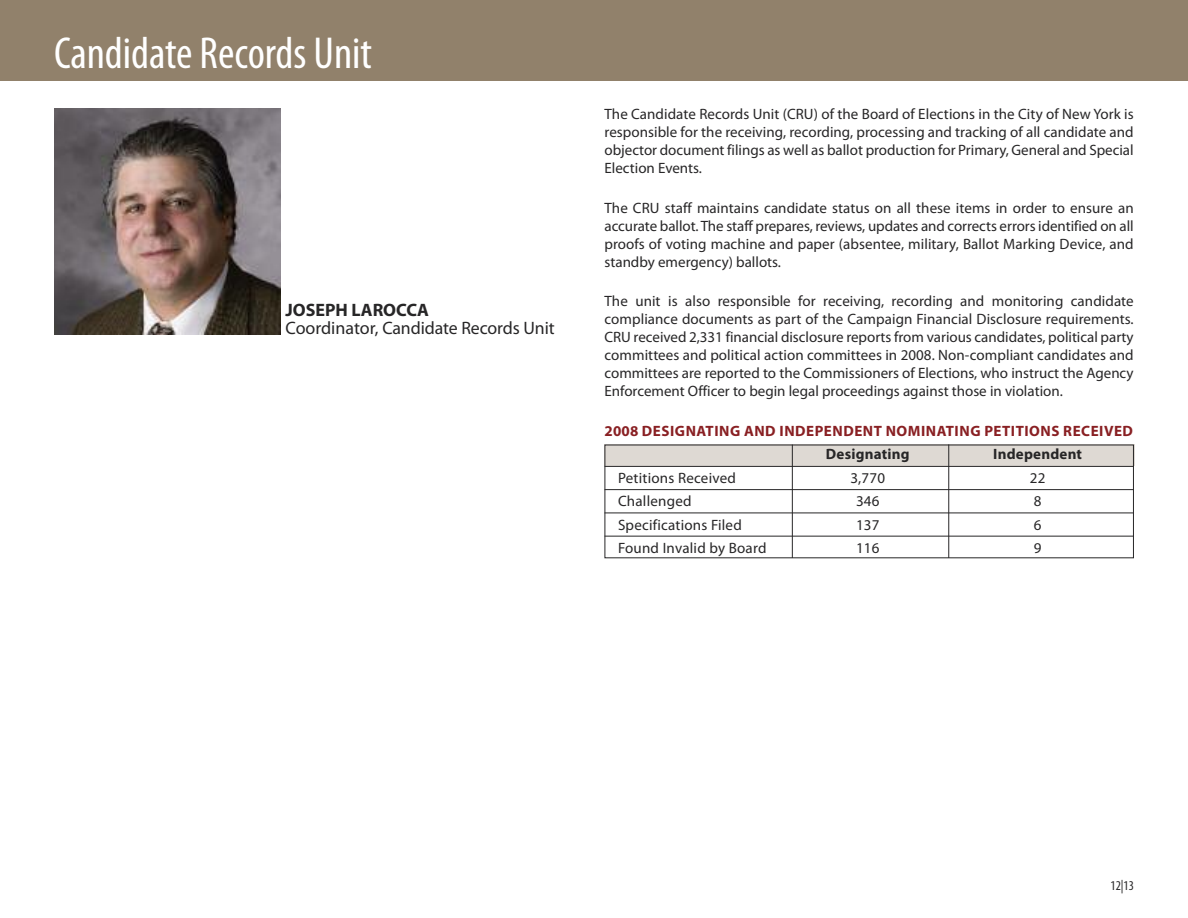
<style>
.page{position:relative;width:1188px;height:918px;background:#fff}
.page>*{position:absolute;margin:0;border:0;box-sizing:border-box;transform-origin:0 0}
.t1{font:condensed 45px "Myriad Pro";color:#fff}
.t2{font:18px "Myriad Pro";letter-spacing:-.005em;color:#272627}
.t3{font:700 18px "Myriad Pro";color:#272627}
.t4{font:15px/18px "Myriad Pro";color:#272627;text-align:justify}
.t5{font:700 15px "Myriad Pro";letter-spacing:.035em;color:#892023}
.t6{font:700 15px "Myriad Pro";letter-spacing:.015em;color:#272627}
.t7{font:condensed 13.5px "Myriad Pro";color:#272627}
</style>
<div class="page">
<div style="left:0;top:0;width:1188px;height:81px;background:#91816b"></div>
<img style="left:54px;top:108px;width:226px;height:226px">
<div style="left:604px;top:444px;width:531px;height:22px;background:#ded9d3"></div>
<hr style="left:792px;top:445px;width:1px;height:113px;background:#272627">
<hr style="left:948px;top:444px;width:1px;height:114px;background:#272627">
<hr style="left:605px;top:466px;width:529px;height:1px;background:#272627">
<hr style="left:605px;top:489px;width:529px;height:1px;background:#272627">
<hr style="left:605px;top:513px;width:529px;height:1px;background:#272627">
<hr style="left:605px;top:536px;width:529px;height:1px;background:#272627">
<h1 class="t1" style="left:54px;top:37px;width:320px">Candidate Records Unit</h1>
<p class="t3" style="left:285px;top:303px;width:145px">JOSEPH LAROCCA</p>
<p class="t2" style="left:285px;top:321px;width:271px">Coordinator, Candidate Records Unit</p>
<p class="t4" style="left:605px;top:106px;width:531px">The Candidate Records Unit (CRU) of the Board of Elections in the City of New York is responsible for the receiving, recording, processing and tracking of all candidate and objector document filings as well as ballot production for Primary, General and Special Election Events.</p>
<p class="t4" style="left:605px;top:200px;width:531px">The CRU staff maintains candidate status on all these items in order to ensure an accurate ballot. The staff prepares, reviews, updates and corrects errors identified on all proofs of voting machine and paper (absentee, military, Ballot Marking Device, and standby emergency) ballots.</p>
<p class="t4" style="left:605px;top:294px;width:531px">The unit is also responsible for receiving, recording and monitoring candidate compliance documents as part of the Campaign Financial Disclosure requirements.<br>CRU received 2,331 financial disclosure reports from various candidates, political party committees and political action committees in 2008. Non-compliant candidates and committees are reported to the Commissioners of Elections, who instruct the Agency Enforcement Officer to begin legal proceedings against those in violation.</p>
<p class="t5" style="left:605px;top:425px;width:530px">2008 DESIGNATING AND INDEPENDENT NOMINATING PETITIONS RECEIVED</p>
<p class="t6" style="left:826px;top:449px;width:85px">Designating</p>
<p class="t6" style="left:993px;top:449px;width:91px">Independent</p>
<p class="t4" style="left:618px;top:470px;width:119px">Petitions Received</p>
<p class="t4" style="left:850px;top:470px;width:36px">3,770</p>
<p class="t4" style="left:1030px;top:470px;width:17px">22</p>
<p class="t4" style="left:618px;top:493px;width:75px">Challenged</p>
<p class="t4" style="left:856px;top:493px;width:25px">346</p>
<p class="t4" style="left:1034px;top:493px;width:9px">8</p>
<p class="t4" style="left:618px;top:517px;width:125px">Specifications Filed</p>
<p class="t4" style="left:856px;top:517px;width:25px">137</p>
<p class="t4" style="left:1034px;top:517px;width:9px">6</p>
<p class="t4" style="left:618px;top:540px;width:150px">Found Invalid by Board</p>
<p class="t4" style="left:856px;top:540px;width:25px">116</p>
<p class="t4" style="left:1034px;top:540px;width:9px">9</p>
<p class="t7" style="left:1110px;top:881px;width:25px">12|13</p>
</div>
